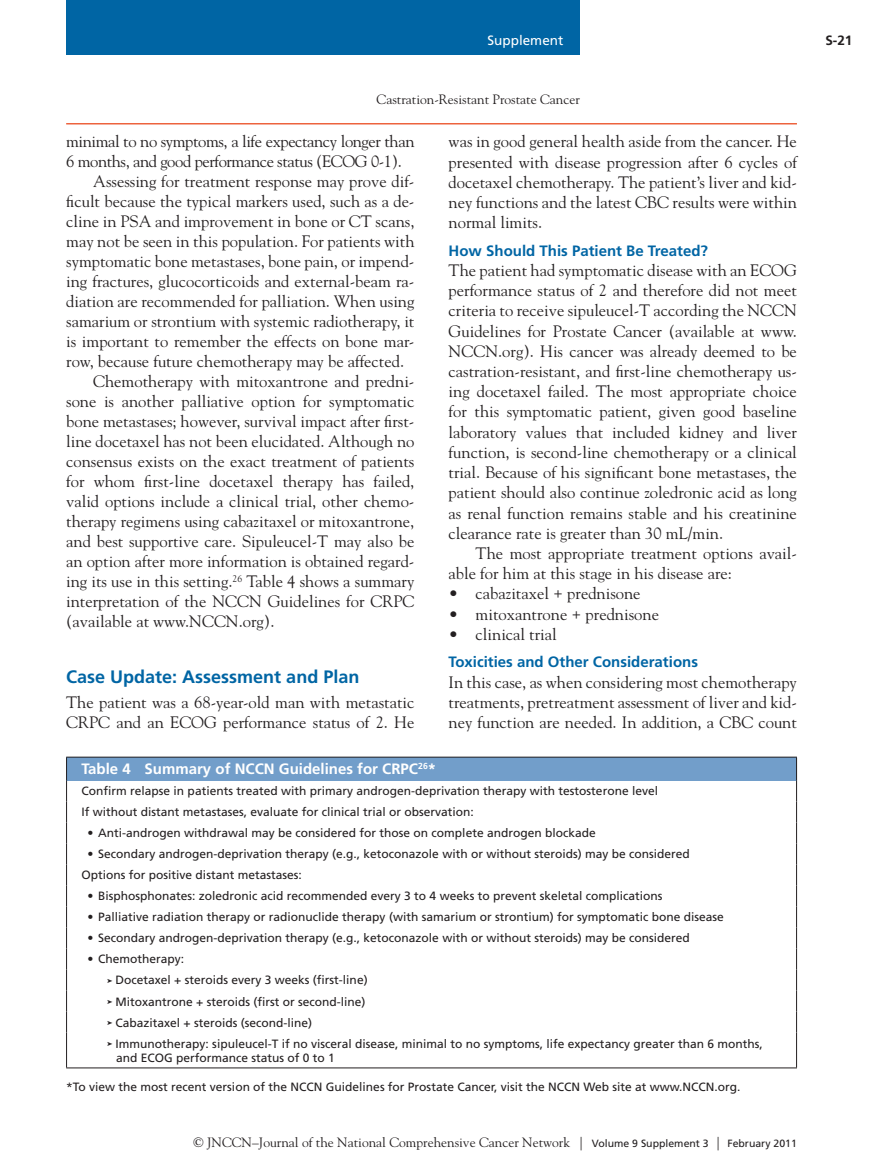
<style>
.page{position:relative;width:878px;height:1175px;background:#fff}
.page>*{position:absolute;margin:0;border:0;box-sizing:border-box;transform-origin:0 0}
.t1{font:700 18px "Frutiger LT Std";color:#0065a4}
.TXT{font:16.5px/20px "Goudy Std";color:#231f20;text-align:justify}
.TXT__flush{font:16.5px/20.2px "Goudy Std";color:#231f20;text-align:justify}
.TXT-2{font:16.5px/20px "Goudy Std";letter-spacing:-.025em;color:#231f20}
.TXT__bullets{font:16.5px "Goudy Std";color:#231f20}
.t2{font:700 15px "Frutiger LT Std";color:#0065a4}
.TN{font:700 15px "Frutiger LT Std";color:#fff}
.t3{font:13.5px "Goudy Std";color:#231f20}
.t4{font:13.5px "Frutiger LT Std";color:#fff}
.t5{font:700 13.5px "Frutiger LT Std";color:#231f20}
.ROW{font:12px/14.4px "Frutiger LT Std";color:#231f20}
.TXT__bullets-2{font:12px "Frutiger LT Std";color:#231f20}
.ROW__bullets{font:12px "Frutiger LT Std";color:#231f20}
.TFN{font:12px "Frutiger LT Std";color:#231f20}
.s1{font-family:"Frutiger LT Std";font-size:10.5px}
</style>
<div class="page">
<div style="left:66px;top:0;width:513px;height:55px;background:#0065a4"></div>
<hr style="left:66px;top:123px;width:730px;height:1px;background:#ed633e">
<div style="left:67px;top:757px;width:729px;height:23px;background:#729eca"></div>
<hr style="left:66px;top:756px;width:730px;height:1px;background:#231f20">
<svg style="left:66px;top:757px;width:1px;height:275px"></svg>
<hr style="left:66px;top:1032px;width:1px;height:35px;background:#231f20">
<hr style="left:796px;top:1032px;width:1px;height:35px;background:#231f20">
<hr style="left:66px;top:1067px;width:730px;height:1px;background:#231f20">
<svg style="left:796px;top:757px;width:1px;height:275px"></svg>
<p class="t4" style="left:487px;top:32px;width:77px">Supplement</p>
<p class="t3" style="left:376px;top:91px;width:205px">Castration-Resistant Prostate Cancer</p>
<p class="TXT-2" style="left:66px;top:131px;width:350px">minimal to no symptoms, a life expectancy longer than<br>6 months, and good performance status (ECOG 0-1).</p>
<p class="TXT" style="left:66px;top:171px;width:350px;text-indent:27px">Assessing for treatment response may prove dif&shy;ficult because the typical markers used, such as a de&shy;cline in PSA and improvement in bone or CT scans, may not be seen in this population. For patients with symptomatic bone metastases, bone pain, or impend&shy;ing fractures, glucocorticoids and external-beam ra&shy;diation are recommended for palliation. When using samarium or strontium with systemic radiotherapy, it is important to remember the effects on bone mar&shy;row, because future chemotherapy may be affected.</p>
<p class="TXT" style="left:66px;top:371px;width:350px;text-indent:27px">Chemotherapy with mitoxantrone and predni&shy;sone is another palliative option for symptomatic bone metastases; however, survival impact after first&shy;line docetaxel has not been elucidated. Although no consensus exists on the exact treatment of patients for whom first-line docetaxel therapy has failed, valid options include a clinical trial, other chemo&shy;therapy regimens using cabazitaxel or mitoxantrone, and best supportive care. Sipuleucel-T may also be an option after more information is obtained regard&shy;ing its use in this setting.<sup>26</sup> Table 4 shows a summary interpretation of the NCCN Guidelines for CRPC (available at www.NCCN.org).</p>
<h1 class="t1" style="left:66px;top:666px;width:295px">Case Update: Assessment and Plan</h1>
<p class="TXT__flush" style="left:66px;top:692px;width:350px">The patient was a 68-year-old man with metastatic<br>CRPC and an ECOG performance status of 2. He</p>
<p class="TXT__flush" style="left:448px;top:131px;width:350px">was in good general health aside from the cancer. He presented with disease progression after 6 cycles of docetaxel chemotherapy. The patient’s liver and kid&shy;ney functions and the latest CBC results were within normal limits.</p>
<h2 class="t2" style="left:448px;top:242px;width:261px">How Should This Patient Be Treated?</h2>
<p class="TXT__flush" style="left:448px;top:260px;width:350px">The patient had symptomatic disease with an ECOG performance status of 2 and therefore did not meet criteria to receive sipuleucel-T according the NCCN Guidelines for Prostate Cancer (available at www.<br>NCCN.org). His cancer was already deemed to be castration-resistant, and first-line chemotherapy us&shy;ing docetaxel failed. The most appropriate choice for this symptomatic patient, given good baseline laboratory values that included kidney and liver function, is second-line chemotherapy or a clinical trial. Because of his significant bone metastases, the patient should also continue zoledronic acid as long as renal function remains stable and his creatinine clearance rate is greater than 30 mL/min.</p>
<p class="TXT" style="left:448px;top:543px;width:350px;text-indent:27px">The most appropriate treatment options avail&shy;able for him at this stage in his disease are:</p>
<p class="TXT__bullets" style="left:448px;top:583px;width:193px">• cabazitaxel + prednisone</p>
<p class="TXT__bullets" style="left:448px;top:603px;width:212px">• mitoxantrone + prednisone</p>
<p class="TXT__bullets" style="left:448px;top:624px;width:110px">• clinical trial</p>
<h2 class="t2" style="left:448px;top:653px;width:251px">Toxicities and Other Considerations</h2>
<p class="TXT__flush" style="left:448px;top:671px;width:350px">In this case, as when considering most chemotherapy treatments, pretreatment assessment of liver and kid&shy;ney function are needed. In addition, a CBC count</p>
<p class="TN" style="left:82px;top:760px;width:356px">Table 4 Summary of NCCN Guidelines for CRPC<sup>26</sup>*</p>
<p class="ROW" style="left:82px;top:784px;width:578px">Confirm relapse in patients treated with primary androgen-deprivation therapy with testosterone level</p>
<p class="ROW" style="left:82px;top:805px;width:394px">If without distant metastases, evaluate for clinical trial or observation:</p>
<p class="ROW__bullets" style="left:88px;top:826px;width:509px">• Anti-androgen withdrawal may be considered for those on complete androgen blockade</p>
<p class="ROW__bullets" style="left:88px;top:847px;width:603px">• Secondary androgen-deprivation therapy (e.g., ketoconazole with or without steroids) may be considered</p>
<p class="ROW" style="left:82px;top:868px;width:222px">Options for positive distant metastases:</p>
<p class="TXT__bullets-2" style="left:88px;top:889px;width:576px">• Bisphosphonates: zoledronic acid recommended every 3 to 4 weeks to prevent skeletal complications</p>
<p class="TXT__bullets-2" style="left:88px;top:910px;width:637px">• Palliative radiation therapy or radionuclide therapy (with samarium or strontium) for symptomatic bone disease</p>
<p class="TXT__bullets-2" style="left:88px;top:931px;width:603px">• Secondary androgen-deprivation therapy (e.g., ketoconazole with or without steroids) may be considered</p>
<p class="TXT__bullets-2" style="left:88px;top:952px;width:98px">• Chemotherapy:</p>
<p class="ROW" style="left:107px;top:973px;width:262px">➤ Docetaxel + steroids every 3 weeks (first-line)</p>
<p class="ROW" style="left:107px;top:994px;width:260px">➤ Mitoxantrone + steroids (first or second-line)</p>
<p class="ROW" style="left:107px;top:1015px;width:207px">➤ Cabazitaxel + steroids (second-line)</p>
<p class="ROW" style="left:116px;top:1036px;width:648px;text-indent:-9px">➤ Immunotherapy: sipuleucel-T if no visceral disease, minimal to no symptoms, life expectancy greater than 6 months, and ECOG performance status of 0 to 1</p>
<p class="TFN" style="left:66px;top:1079px;width:676px">*To view the most recent version of the NCCN Guidelines for Prostate Cancer, visit the NCCN Web site at www.NCCN.org.</p>
<p class="t3" style="left:194px;top:1134px;width:604px">© JNCCN–Journal of the National Comprehensive Cancer Network | <span class="s1">Volume 9 Supplement 3</span> | <span class="s1">February 2011</span></p>
<p class="t5" style="left:825px;top:32px;width:29px">S-21</p>
</div>
